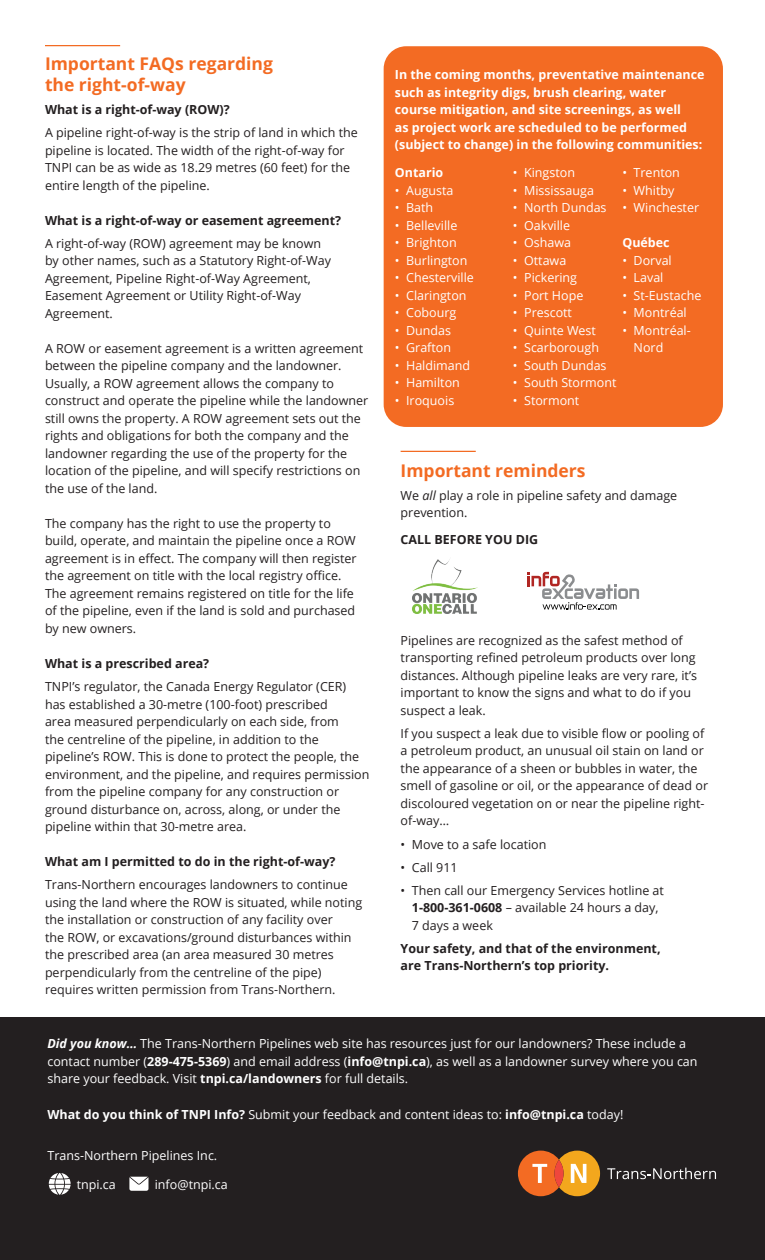
<style>
.page{position:relative;width:765px;height:1260px;background:#fff}
.page>*{position:absolute;margin:0;border:0;box-sizing:border-box;transform-origin:0 0}
.t1{font:700 17.5px/21.2px "Open Sans";color:#f36b23}
.t2{font:12.5px/17.5px "Open Sans";color:#231f20}
.t3{font:12.5px/17.5px "Open Sans";color:#fff}
.t4{font:700 12.5px/17.5px "Open Sans";color:#fff}
.t5{font:700 12.5px/17.5px "Open Sans";color:#231f20}
.s1{font-style:italic}
.s2{font-weight:700}
.s3{font-weight:700;font-style:italic}
</style>
<div class="page">
<div style="left:0;top:1018px;width:765px;height:242px;background:#231f20"></div>
<svg style="left:607px;top:1168px;width:109px;height:11px"></svg>
<svg style="left:518px;top:1151px;width:82px;height:45px;background:#d17d33"></svg>
<svg style="left:49px;top:1173px;width:22px;height:22px"></svg>
<svg style="left:129px;top:1177px;width:20px;height:14px"></svg>
<hr style="left:45px;top:45px;width:75px;height:1px;background:#f36b23">
<hr style="left:401px;top:451px;width:75px;height:1px;background:#f36b23">
<svg style="left:527px;top:572px;width:112px;height:38px"></svg>
<img style="left:412px;top:559px;width:65px;height:54px">
<div style="left:384px;top:46px;width:339px;height:381px;background:#f36b23;border-radius:22px"></div>
<h1 class="t1" style="left:45px;top:52px;width:229px">Important FAQs regarding the right-of-way</h1>
<p class="t5" style="left:45px;top:101px;width:186px">What is a right-of-way (ROW)?</p>
<p class="t2" style="left:45px;top:124px;width:314px">A pipeline right-of-way is the strip of land in which the pipeline is located. The width of the right-of-way for TNPI can be as wide as 18.29 metres (60 feet) for the entire length of the pipeline.</p>
<p class="t5" style="left:45px;top:211px;width:298px">What is a right-of-way or easement agreement?</p>
<p class="t2" style="left:45px;top:234px;width:288px">A right-of-way (ROW) agreement may be known by other names, such as a Statutory Right-of-Way Agreement, Pipeline Right-of-Way Agreement, Easement Agreement or Utility Right-of-Way Agreement.</p>
<p class="t2" style="left:45px;top:339px;width:325px">A ROW or easement agreement is a written agreement between the pipeline company and the landowner.<br>Usually, a ROW agreement allows the company to construct and operate the pipeline while the landowner still owns the property. A ROW agreement sets out the rights and obligations for both the company and the landowner regarding the use of the property for the location of the pipeline, and will specify restrictions on the use of the land.</p>
<p class="t2" style="left:45px;top:514px;width:313px">The company has the right to use the property to build, operate, and maintain the pipeline once a ROW agreement is in effect. The company will then register the agreement on title with the local registry office.<br>The agreement remains registered on title for the life of the pipeline, even if the land is sold and purchased by new owners.</p>
<p class="t5" style="left:45px;top:654px;width:166px">What is a prescribed area?</p>
<p class="t2" style="left:45px;top:677px;width:326px">TNPI’s regulator, the Canada Energy Regulator (CER) has established a 30-metre (100-foot) prescribed<br>area measured perpendicularly on each side, from<br>the centreline of the pipeline, in addition to the pipeline’s ROW. This is done to protect the people, the environment, and the pipeline, and requires permission from the pipeline company for any construction or ground disturbance on, across, along, or under the pipeline within that 30-metre area.</p>
<p class="t5" style="left:45px;top:852px;width:292px">What am I permitted to do in the right-of-way?</p>
<p class="t2" style="left:45px;top:876px;width:319px">Trans-Northern encourages landowners to continue using the land where the ROW is situated, while noting the installation or construction of any facility over<br>the ROW, or excavations/ground disturbances within the prescribed area (an area measured 30 metres perpendicularly from the centreline of the pipe) requires written permission from Trans-Northern.</p>
<p class="t4" style="left:395px;top:65px;width:311px">In the coming months, preventative maintenance such as integrity digs, brush clearing, water course mitigation, and site screenings, as well<br>as project work are scheduled to be performed (subject to change) in the following communities:</p>
<p class="t4" style="left:395px;top:163px;width:50px">Ontario</p>
<p class="t3" style="left:395px;top:181px;width:60px">• Augusta</p>
<p class="t3" style="left:395px;top:198px;width:40px">• Bath</p>
<p class="t3" style="left:395px;top:216px;width:64px">• Belleville</p>
<p class="t3" style="left:395px;top:233px;width:63px">• Brighton</p>
<p class="t3" style="left:395px;top:251px;width:74px">• Burlington</p>
<p class="t3" style="left:395px;top:268px;width:81px">• Chesterville</p>
<p class="t3" style="left:395px;top:286px;width:73px">• Clarington</p>
<p class="t3" style="left:395px;top:303px;width:63px">• Cobourg</p>
<p class="t3" style="left:395px;top:321px;width:58px">• Dundas</p>
<p class="t3" style="left:395px;top:338px;width:58px">• Grafton</p>
<p class="t3" style="left:395px;top:356px;width:77px">• Haldimand</p>
<p class="t3" style="left:395px;top:373px;width:67px">• Hamilton</p>
<p class="t3" style="left:395px;top:391px;width:61px">• Iroquois</p>
<p class="t3" style="left:513px;top:163px;width:64px">• Kingston</p>
<p class="t3" style="left:513px;top:181px;width:83px">• Mississauga</p>
<p class="t3" style="left:513px;top:198px;width:95px">• North Dundas</p>
<p class="t3" style="left:513px;top:216px;width:59px">• Oakville</p>
<p class="t3" style="left:513px;top:233px;width:60px">• Oshawa</p>
<p class="t3" style="left:513px;top:251px;width:55px">• Ottawa</p>
<p class="t3" style="left:513px;top:268px;width:66px">• Pickering</p>
<p class="t3" style="left:513px;top:286px;width:72px">• Port Hope</p>
<p class="t3" style="left:513px;top:303px;width:61px">• Prescott</p>
<p class="t3" style="left:513px;top:321px;width:85px">• Quinte West</p>
<p class="t3" style="left:513px;top:338px;width:88px">• Scarborough</p>
<p class="t3" style="left:513px;top:356px;width:95px">• South Dundas</p>
<p class="t3" style="left:513px;top:373px;width:105px">• South Stormont</p>
<p class="t3" style="left:513px;top:391px;width:68px">• Stormont</p>
<p class="t3" style="left:622px;top:163px;width:59px">• Trenton</p>
<p class="t3" style="left:622px;top:181px;width:54px">• Whitby</p>
<p class="t3" style="left:622px;top:198px;width:78px">• Winchester</p>
<p class="t4" style="left:622px;top:233px;width:49px">Québec</p>
<p class="t3" style="left:622px;top:251px;width:51px">• Dorval</p>
<p class="t3" style="left:622px;top:268px;width:43px">• Laval</p>
<p class="t3" style="left:622px;top:286px;width:81px">• St-Eustache</p>
<p class="t3" style="left:622px;top:303px;width:66px">• Montréal</p>
<p class="t3" style="left:634px;top:321px;width:59px;text-indent:-11px">• Montréal-<br>Nord</p>
<h1 class="t1" style="left:401px;top:459px;width:187px">Important reminders</h1>
<p class="t2" style="left:401px;top:486px;width:278px">We <span class="s1">all</span> play a role in pipeline safety and damage prevention.</p>
<p class="t5" style="left:401px;top:530px;width:139px">CALL BEFORE YOU DIG</p>
<p class="t2" style="left:401px;top:631px;width:298px">Pipelines are recognized as the safest method of transporting refined petroleum products over long distances. Although pipeline leaks are very rare, it’s important to know the signs and what to do if you suspect a leak.</p>
<p class="t2" style="left:401px;top:724px;width:309px">If you suspect a leak due to visible flow or pooling of a petroleum product, an unusual oil stain on land or the appearance of a sheen or bubbles in water, the smell of gasoline or oil, or the appearance of dead or discoloured vegetation on or near the pipeline right&shy;of-way…</p>
<p class="t2" style="left:401px;top:835px;width:147px">• Move to a safe location</p>
<p class="t2" style="left:401px;top:858px;width:59px">• Call 911</p>
<p class="t2" style="left:412px;top:881px;width:254px;text-indent:-11px">• Then call our Emergency Services hotline at<br><span class="s2">1-800-361-0608</span> – available 24 hours a day,<br>7 days a week</p>
<p class="t5" style="left:401px;top:939px;width:262px">Your safety, and that of the environment, are Trans-Northern’s top priority.</p>
<p class="t3" style="left:47px;top:1034px;width:652px"><span class="s3">Did you know…</span> The Trans-Northern Pipelines web site has resources just for our landowners? These include a contact number (<span class="s2">289-475-5369</span>) and email address (<span class="s2">info@tnpi.ca</span>), as well as a landowner survey where you can share your feedback. Visit <span class="s2">tnpi.ca/landowners</span> for full details.</p>
<p class="t3" style="left:47px;top:1105px;width:578px"><span class="s2">What do you think of TNPI Info?</span> Submit your feedback and content ideas to: <span class="s2">info@tnpi.ca</span> today!</p>
<p class="t3" style="left:47px;top:1146px;width:171px">Trans-Northern Pipelines Inc.</p>
<p class="t3" style="left:77px;top:1175px;width:41px">tnpi.ca</p>
<p class="t3" style="left:155px;top:1175px;width:75px">info@tnpi.ca</p>
</div>
